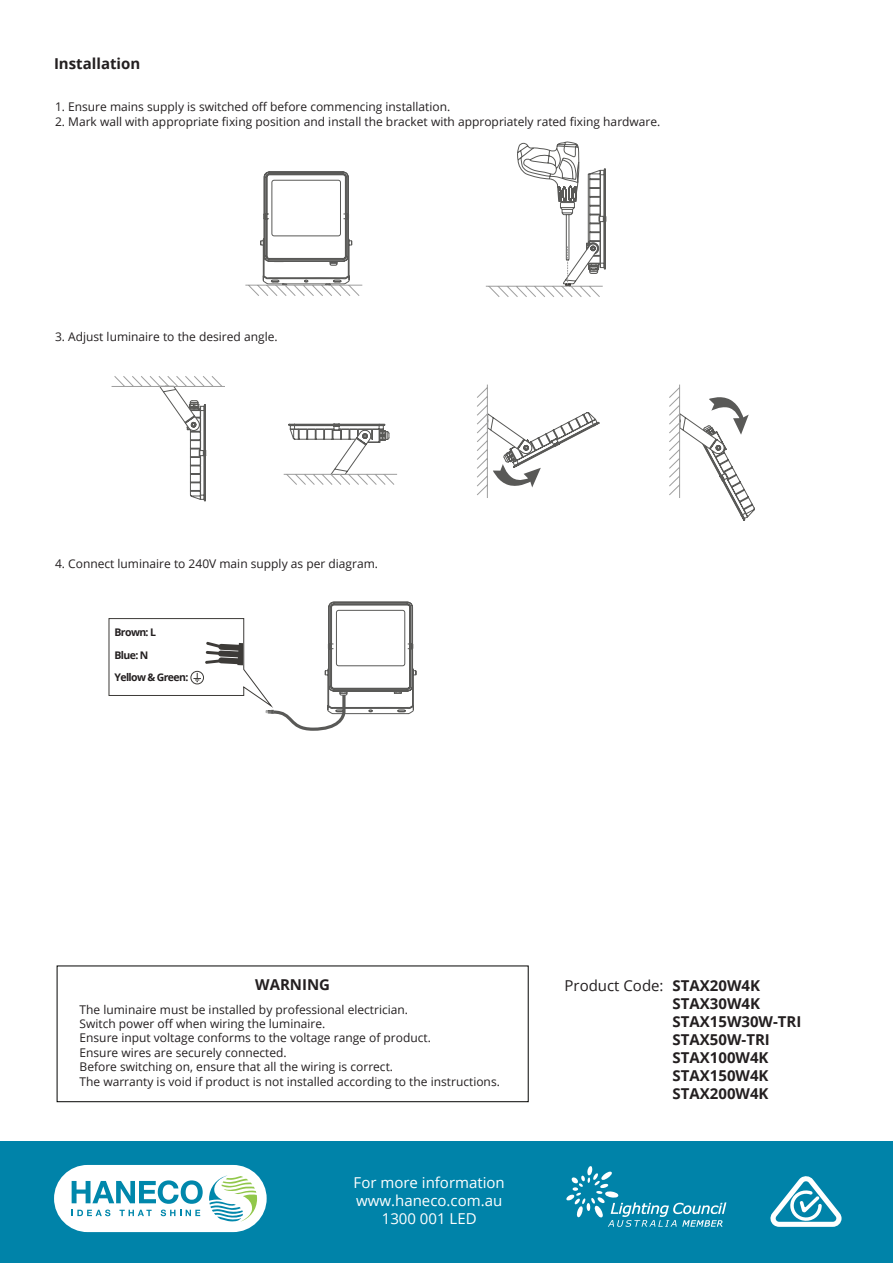
<style>
.page{position:relative;width:893px;height:1263px;background:#fff}
.page>*{position:absolute;margin:0;border:0;box-sizing:border-box;transform-origin:0 0}
.t1{font:700 15px "Open Sans";color:#231f20}
.t2{font:15px "Open Sans";color:#fff}
.t3{font:15px "Open Sans";color:#231f20}
.t4{font:12px "Open Sans";color:#231f20}
.t5{font:700 10.5px "Open Sans";letter-spacing:-.06em;color:#231f20}
.s1{font-weight:700}
</style>
<div class="page">
<div style="left:57px;top:965px;width:472px;height:137px;border:1px solid #040503"></div>
<div style="left:0;top:1142px;width:893px;height:121px;background:#0083a9"></div>
<svg style="left:770px;top:1176px;width:71px;height:51px"></svg>
<svg style="left:566px;top:1166px;width:160px;height:61px"></svg>
<svg style="left:245px;top:171px;width:118px;height:125px"></svg>
<svg style="left:485px;top:141px;width:121px;height:156px"></svg>
<svg style="left:477px;top:384px;width:122px;height:114px"></svg>
<svg style="left:111px;top:376px;width:114px;height:125px"></svg>
<svg style="left:283px;top:423px;width:114px;height:62px"></svg>
<svg style="left:669px;top:384px;width:86px;height:137px"></svg>
<svg style="left:108px;top:601px;width:309px;height:130px"></svg>
<div style="left:54px;top:1165px;width:213px;height:67px;background:#fff;border-radius:34px"></div>
<svg style="left:209px;top:1175px;width:48px;height:46px"></svg>
<svg style="left:72px;top:1180px;width:131px;height:36px"></svg>
<p class="t1" style="left:54px;top:53px;width:88px">Installation</p>
<p class="t4" style="left:55px;top:98px;width:397px">1. Ensure mains supply is switched off before commencing installation.</p>
<p class="t4" style="left:55px;top:114px;width:607px">2. Mark wall with appropriate fixing position and install the bracket with appropriately rated fixing hardware.</p>
<p class="t4" style="left:55px;top:329px;width:224px">3. Adjust luminaire to the desired angle.</p>
<p class="t4" style="left:55px;top:555px;width:324px">4. Connect luminaire to 240V main supply as per diagram.</p>
<p class="t5" style="left:115px;top:625px;width:43px">Brown: L</p>
<p class="t5" style="left:115px;top:648px;width:35px">Blue: N</p>
<p class="t5" style="left:115px;top:670px;width:75px">Yellow &amp; Green:</p>
<p class="t1" style="left:255px;top:974px;width:76px">WARNING</p>
<p class="t3" style="left:564px;top:975px;width:197px">Product Code: <span class="s1">STAX20W4K</span></p>
<p class="t1" style="left:672px;top:992px;width:89px">STAX30W4K</p>
<p class="t1" style="left:672px;top:1010px;width:130px">STAX15W30W-TRI</p>
<p class="t1" style="left:672px;top:1028px;width:99px">STAX50W-TRI</p>
<p class="t1" style="left:672px;top:1046px;width:98px">STAX100W4K</p>
<p class="t1" style="left:672px;top:1064px;width:98px">STAX150W4K</p>
<p class="t1" style="left:672px;top:1082px;width:98px">STAX200W4K</p>
<p class="t4" style="left:80px;top:1001px;width:330px">The luminaire must be installed by professional electrician.</p>
<p class="t4" style="left:80px;top:1015px;width:247px">Switch power off when wiring the luminaire.</p>
<p class="t4" style="left:80px;top:1030px;width:353px">Ensure input voltage conforms to the voltage range of product.</p>
<p class="t4" style="left:80px;top:1044px;width:209px">Ensure wires are securely connected.</p>
<p class="t4" style="left:80px;top:1058px;width:315px">Before switching on, ensure that all the wiring is correct.</p>
<p class="t4" style="left:80px;top:1073px;width:422px">The warranty is void if product is not installed according to the instructions.</p>
<p class="t2" style="left:354px;top:1172px;width:153px">For more information</p>
<p class="t2" style="left:356px;top:1190px;width:148px">www.haneco.com.au</p>
<p class="t2" style="left:382px;top:1208px;width:96px">1300 001 LED</p>
</div>
